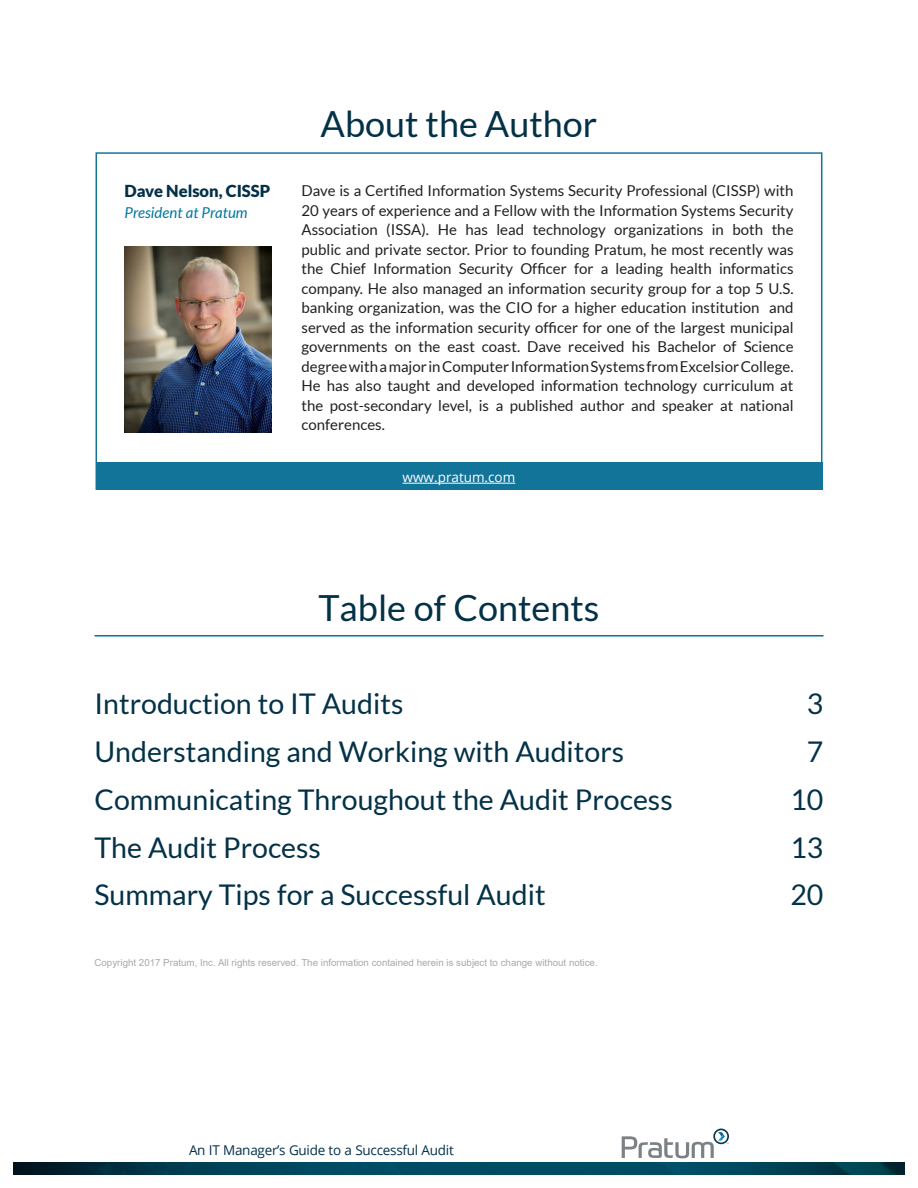
<style>
.page{position:relative;width:918px;height:1188px;background:#fff}
.page>*{position:absolute;margin:0;border:0;box-sizing:border-box;transform-origin:0 0}
.SIEM_paragraphs{font:36px "Lato";color:#033147}
.Small{font:28.5px "Lato";color:#033147}
.SIEM_paragraphs-2{font:900 16.5px "Lato";color:#033147}
.SIEM_paragraphs-3{font:15px/19.5px "Lato";color:#231f20;text-align:justify}
.SIEM_paragraphs-4{font:italic 15px "Lato";letter-spacing:.005em;color:#0077a0}
.t1{font:13.5px "Open Sans";letter-spacing:-.02em;color:#033147}
.t2{font:13.5px "Open Sans";color:#fff}
.Copyright{font:9.75px "Arial";color:#a8a9ad}
</style>
<div class="page">
<img style="left:14px;top:1162px;width:890px;height:12px">
<svg style="left:622px;top:1129px;width:107px;height:29px"></svg>
<hr style="left:94px;top:635px;width:730px;height:2px;background:#0077a0">
<img style="left:124px;top:247px;width:147px;height:185px">
<div style="left:96px;top:462px;width:726px;height:28px;background:#137499"></div>
<hr style="left:403px;top:483px;width:112px;height:1px;background:#fff">
<p class="SIEM_paragraphs-2" style="left:124px;top:182px;width:147px">Dave Nelson, CISSP</p>
<p class="SIEM_paragraphs-4" style="left:124px;top:204px;width:125px">President at Pratum</p>
<p class="SIEM_paragraphs" style="left:321px;top:104px;width:278px">About the Author</p>
<p class="SIEM_paragraphs-3" style="left:302px;top:181px;width:493px">Dave is a Certified Information Systems Security Professional (CISSP) with 20 years of experience and a Fellow with the Information Systems Security Association (ISSA). He has lead technology organizations in both the public and private sector. Prior to founding Pratum, he most recently was the Chief Information Security Officer for a leading health informatics company. He also managed an information security group for a top 5 U.S. banking organization, was the CIO for a higher education institution and served as the information security officer for one of the largest municipal governments on the east coast. Dave received his Bachelor of Science degree with a major in Computer Information Systems from Excelsior College.<br>He has also taught and developed information technology curriculum at the post-secondary level, is a published author and speaker at national conferences.</p>
<p class="t2" style="left:403px;top:468px;width:114px">www.pratum.com</p>
<p class="SIEM_paragraphs" style="left:318px;top:588px;width:283px">Table of Contents</p>
<p class="Small" style="left:94px;top:688px;width:310px">Introduction to IT Audits</p>
<p class="Small" style="left:807px;top:688px;width:18px">3</p>
<p class="Small" style="left:94px;top:736px;width:531px">Understanding and Working with Auditors</p>
<p class="Small" style="left:807px;top:736px;width:18px">7</p>
<p class="Small" style="left:94px;top:784px;width:580px">Communicating Throughout the Audit Process</p>
<p class="Small" style="left:790px;top:784px;width:35px">10</p>
<p class="Small" style="left:94px;top:831px;width:228px">The Audit Process</p>
<p class="Small" style="left:790px;top:831px;width:35px">13</p>
<p class="Small" style="left:94px;top:879px;width:453px">Summary Tips for a Successful Audit</p>
<p class="Small" style="left:790px;top:879px;width:35px">20</p>
<p class="Copyright" style="left:94px;top:956px;width:505px">Copyright 2017 Pratum, Inc. All rights reserved. The information contained herein is subject to change without notice.</p>
<p class="t1" style="left:189px;top:1141px;width:266px">An IT Manager’s Guide to a Successful Audit</p>
</div>
